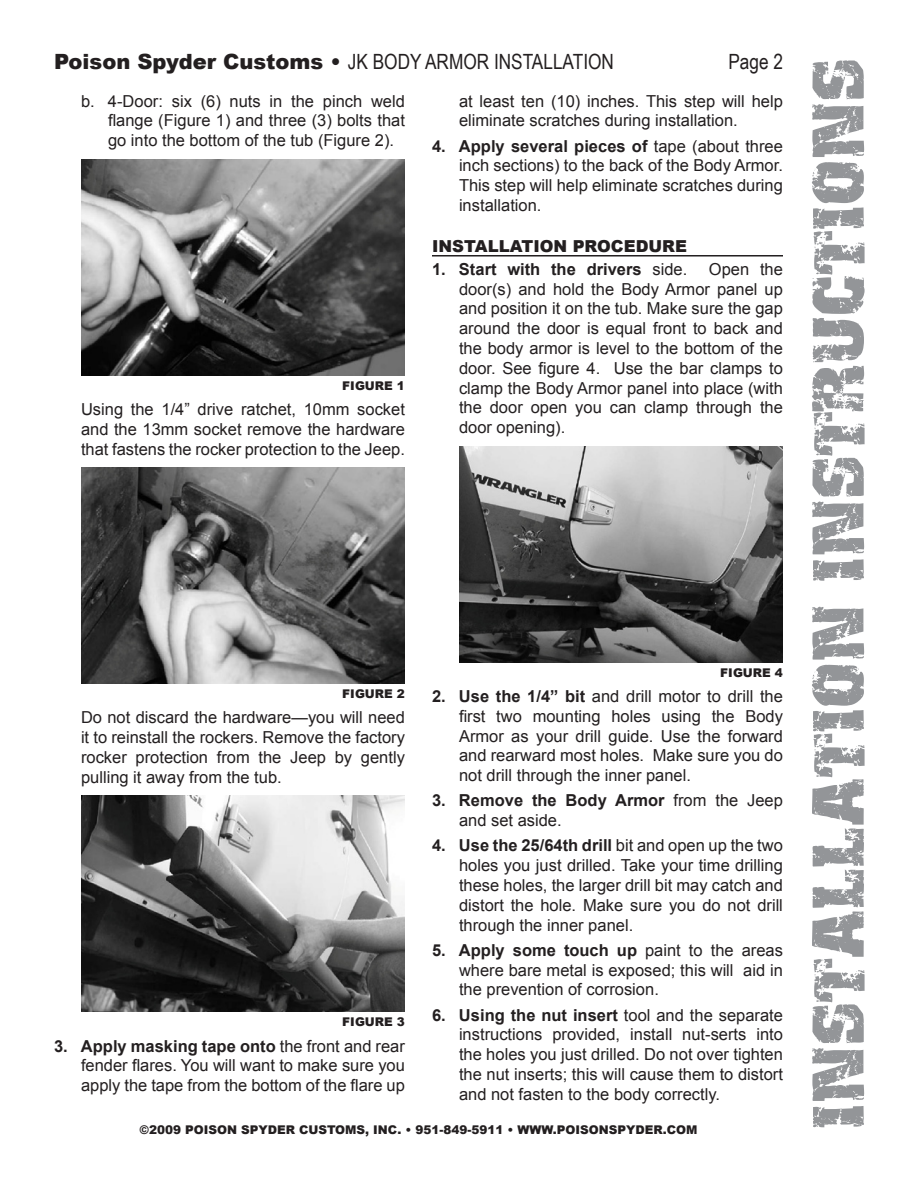
<style>
.page{position:relative;width:918px;height:1188px;background:#fff}
.page>*{position:absolute;margin:0;border:0;box-sizing:border-box;transform-origin:0 0}
.t1{font:63px "Distress";color:#939598}
.t2{font:21px "Arial Narrow";color:#231f20}
.Instruction_Step{font:16.5px/19.8px "Arial";color:#231f20;text-align:justify}
.Instruction_Step_Con{font:16.5px/19.8px "Arial";color:#231f20;text-align:justify}
.Instruction_Step-2{font:700 16.5px "Arial";color:#231f20}
.Section_Head{font:900 16.5px "Arial";color:#231f20}
.Photo_Figure_Number{font:900 12px "Arial";color:#231f20}
.s1{font-family:"Arial";font-weight:900}
.s2{font-weight:700}
.s3{font-weight:400}
</style>
<div class="page">
<img style="left:81px;top:159px;width:324px;height:216px">
<img style="left:81px;top:468px;width:324px;height:216px">
<img style="left:81px;top:796px;width:324px;height:216px">
<hr style="left:432px;top:255px;width:351px;height:2px;background:#231f20">
<img style="left:459px;top:446px;width:324px;height:216px">
<p class="t2" style="left:54px;top:46px;width:561px"><span class="s1">Poison Spyder Customs •</span> JK BODY ARMOR INSTALLATION</p>
<p class="t2" style="left:728px;top:46px;width:56px">Page 2</p>
<p class="Instruction_Step" style="left:108px;top:91px;width:298px;text-indent:-27px">b. 4-Door: six (6) nuts in the pinch weld flange (Figure 1) and three (3) bolts that go into the bottom of the tub (Figure 2).</p>
<p class="Instruction_Step" style="left:459px;top:91px;width:325px">at least ten (10) inches. This step will help eliminate scratches during installation.</p>
<p class="Instruction_Step" style="left:459px;top:136px;width:325px;text-indent:-27px"><span class="s2">4. Apply several pieces of</span> tape (about three inch sections) to the back of the Body Armor.<br>This step will help eliminate scratches during installation.</p>
<p class="Section_Head" style="left:432px;top:234px;width:257px">INSTALLATION PROCEDURE</p>
<p class="Instruction_Step-2" style="left:432px;top:258px;width:257px">1. Start with the drivers <span class="s3">side.</span></p>
<p class="Instruction_Step" style="left:459px;top:259px;width:326px;text-indent:250px">Open the door(s) and hold the Body Armor panel up and position it on the tub. Make sure the gap around the door is equal front to back and the body armor is level to the bottom of the door. See figure 4. Use the bar clamps to clamp the Body Armor panel into place (with the door open you can clamp through the door opening).</p>
<p class="Photo_Figure_Number" style="left:342px;top:377px;width:64px">FIGURE 1</p>
<p class="Instruction_Step_Con" style="left:81px;top:399px;width:325px">Using the 1/4” drive ratchet, 10mm socket and the 13mm socket remove the hardware that fastens the rocker protection to the Jeep.</p>
<p class="Photo_Figure_Number" style="left:342px;top:685px;width:64px">FIGURE 2</p>
<p class="Instruction_Step_Con" style="left:81px;top:708px;width:325px">Do not discard the hardware—you will need it to reinstall the rockers. Remove the factory rocker protection from the Jeep by gently pulling it away from the tub.</p>
<p class="Photo_Figure_Number" style="left:342px;top:1013px;width:64px">FIGURE 3</p>
<p class="Instruction_Step" style="left:81px;top:1036px;width:325px;text-indent:-27px"><span class="s2">3. Apply masking tape onto</span> the front and rear fender flares. You will want to make sure you apply the tape from the bottom of the flare up</p>
<p class="Photo_Figure_Number" style="left:720px;top:664px;width:64px">FIGURE 4</p>
<p class="Instruction_Step" style="left:459px;top:686px;width:325px;text-indent:-27px"><span class="s2">2. Use the 1/4” bit</span> and drill motor to drill the first two mounting holes using the Body Armor as your drill guide. Use the forward and rearward most holes. Make sure you do not drill through the inner panel.</p>
<p class="Instruction_Step" style="left:459px;top:791px;width:325px;text-indent:-27px"><span class="s2">3. Remove the Body Armor</span> from the Jeep and set aside.</p>
<p class="Instruction_Step" style="left:459px;top:836px;width:325px;text-indent:-27px"><span class="s2">4. Use the 25/64th drill</span> bit and open up the two holes you just drilled. Take your time drilling these holes, the larger drill bit may catch and distort the hole. Make sure you do not drill through the inner panel.</p>
<p class="Instruction_Step" style="left:459px;top:940px;width:325px;text-indent:-27px"><span class="s2">5. Apply some touch up</span> paint to the areas where bare metal is exposed; this will aid in the prevention of corrosion.</p>
<p class="Instruction_Step" style="left:459px;top:1005px;width:325px;text-indent:-27px"><span class="s2">6. Using the nut insert</span> tool and the separate instructions provided, install nut-serts into the holes you just drilled. Do not over tighten the nut inserts; this will cause them to distort and not fasten to the body correctly.</p>
<p class="Photo_Figure_Number" style="left:139px;top:1121px;width:560px">©2009 POISON SPYDER CUSTOMS, INC. • 951-849-5911 • WWW.POISONSPYDER.COM</p>
<p class="t1" style="left:805px;top:1130px;width:1073px;rotate:-90deg">INSTALLATION INSTRUCTIONS</p>
</div>
